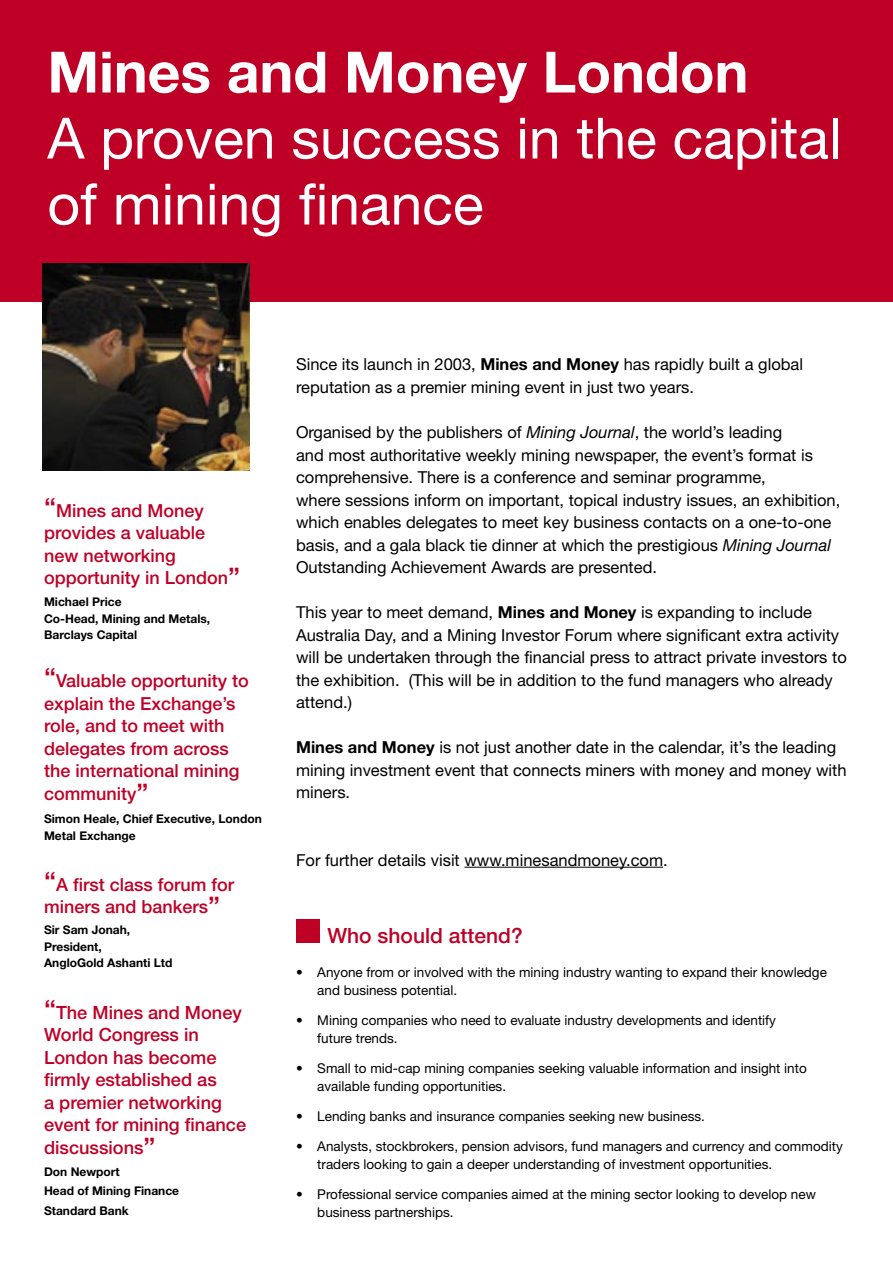
<style>
.page{position:relative;width:893px;height:1263px;background:#fff}
.page>*{position:absolute;margin:0;border:0;box-sizing:border-box;transform-origin:0 0}
.text{font:57px/66px "Helvetica Neue";color:#fff}
.text-2{font:500 21px "Helvetica Neue";color:#be0027}
.t1{font:500 18.15px/22.5px "Helvetica Neue";color:#be0027}
.t2{font:500 18px/22.5px "Helvetica Neue";color:#be0027}
.text-3{font:16.5px/22.5px "Helvetica Neue";color:#000}
.text-4{font:13.5px/18px "Helvetica Neue";color:#000}
.text-5{font:700 12px/16.5px "Helvetica Neue";color:#000}
.s1{font-weight:700}
.s2{font-size:27px}
.s3{font-style:italic}
</style>
<div class="page">
<div style="left:0;top:0;width:893px;height:302px;background:#be0027"></div>
<hr style="left:464px;top:867px;width:199px;height:1px;background:#000">
<div style="left:296px;top:919px;width:24px;height:24px;background:#be0027"></div>
<img style="left:43px;top:264px;width:206px;height:206px">
<p class="text" style="left:47px;top:38px;width:795px"><span class="s1">Mines and Money London<br></span>A proven success in the capital of mining finance</p>
<p class="t2" style="left:44px;top:499px;width:198px"><span class="s2">“</span>Mines and Money provides a valuable new networking opportunity in London<span class="s2">”</span></p>
<p class="text-5" style="left:44px;top:593px;width:79px">Michael Price</p>
<p class="text-5" style="left:44px;top:610px;width:168px">Co-Head, Mining and Metals,<br>Barclays Capital</p>
<p class="t2" style="left:44px;top:670px;width:206px"><span class="s2">“</span>Valuable opportunity to explain the Exchange’s role, and to meet with delegates from across the international mining community<span class="s2">”</span></p>
<p class="text-5" style="left:44px;top:811px;width:219px">Simon Heale, Chief Executive, London<br>Metal Exchange</p>
<p class="t2" style="left:44px;top:873px;width:192px"><span class="s2">“</span>A first class forum for miners and bankers<span class="s2">”</span></p>
<p class="text-5" style="left:44px;top:921px;width:88px">Sir Sam Jonah,</p>
<p class="text-5" style="left:44px;top:938px;width:59px">President,</p>
<p class="text-5" style="left:44px;top:954px;width:130px">AngloGold Ashanti Ltd</p>
<p class="t1" style="left:44px;top:1001px;width:204px"><span class="s2">“</span>The Mines and Money<br>World Congress in<br>London has become firmly established as<br>a premier networking event for mining finance discussions<span class="s2">”</span></p>
<p class="text-5" style="left:44px;top:1163px;width:77px">Don Newport</p>
<p class="text-5" style="left:44px;top:1182px;width:137px">Head of Mining Finance</p>
<p class="text-5" style="left:44px;top:1202px;width:86px">Standard Bank</p>
<p class="text-3" style="left:296px;top:353px;width:509px">Since its launch in 2003, <span class="s1">Mines and Money</span> has rapidly built a global reputation as a premier mining event in just two years.</p>
<p class="text-3" style="left:296px;top:421px;width:546px">Organised by the publishers of <span class="s3">Mining Journal</span>, the world’s leading<br>and most authoritative weekly mining newspaper, the event’s format is comprehensive. There is a conference and seminar programme,<br>where sessions inform on important, topical industry issues, an exhibition, which enables delegates to meet key business contacts on a one-to-one basis, and a gala black tie dinner at which the prestigious <span class="s3">Mining Journal </span>Outstanding Achievement Awards are presented.</p>
<p class="text-3" style="left:296px;top:601px;width:552px">This year to meet demand, <span class="s1">Mines and Money</span> is expanding to include Australia Day, and a Mining Investor Forum where significant extra activity will be undertaken through the financial press to attract private investors to the exhibition. (This will be in addition to the fund managers who already attend.)</p>
<p class="text-3" style="left:296px;top:736px;width:552px"><span class="s1">Mines and Money</span> is not just another date in the calendar, it’s the leading mining investment event that connects miners with money and money with miners.</p>
<p class="text-3" style="left:296px;top:848px;width:373px">For further details visit www.minesandmoney.com.</p>
<p class="text-2" style="left:327px;top:923px;width:197px">Who should attend?</p>
<p class="text-4" style="left:317px;top:963px;width:511px;text-indent:-21px">• Anyone from or involved with the mining industry wanting to expand their knowledge and business potential.</p>
<p class="text-4" style="left:317px;top:1011px;width:460px;text-indent:-21px">• Mining companies who need to evaluate industry developments and identify future trends.</p>
<p class="text-4" style="left:317px;top:1059px;width:491px;text-indent:-21px">• Small to mid-cap mining companies seeking valuable information and insight into available funding opportunities.</p>
<p class="text-4" style="left:296px;top:1107px;width:410px">• Lending banks and insurance companies seeking new business.</p>
<p class="text-4" style="left:317px;top:1137px;width:527px;text-indent:-21px">• Analysts, stockbrokers, pension advisors, fund managers and currency and commodity traders looking to gain a deeper understanding of investment opportunities.</p>
<p class="text-4" style="left:317px;top:1185px;width:500px;text-indent:-21px">• Professional service companies aimed at the mining sector looking to develop new business partnerships.</p>
</div>
